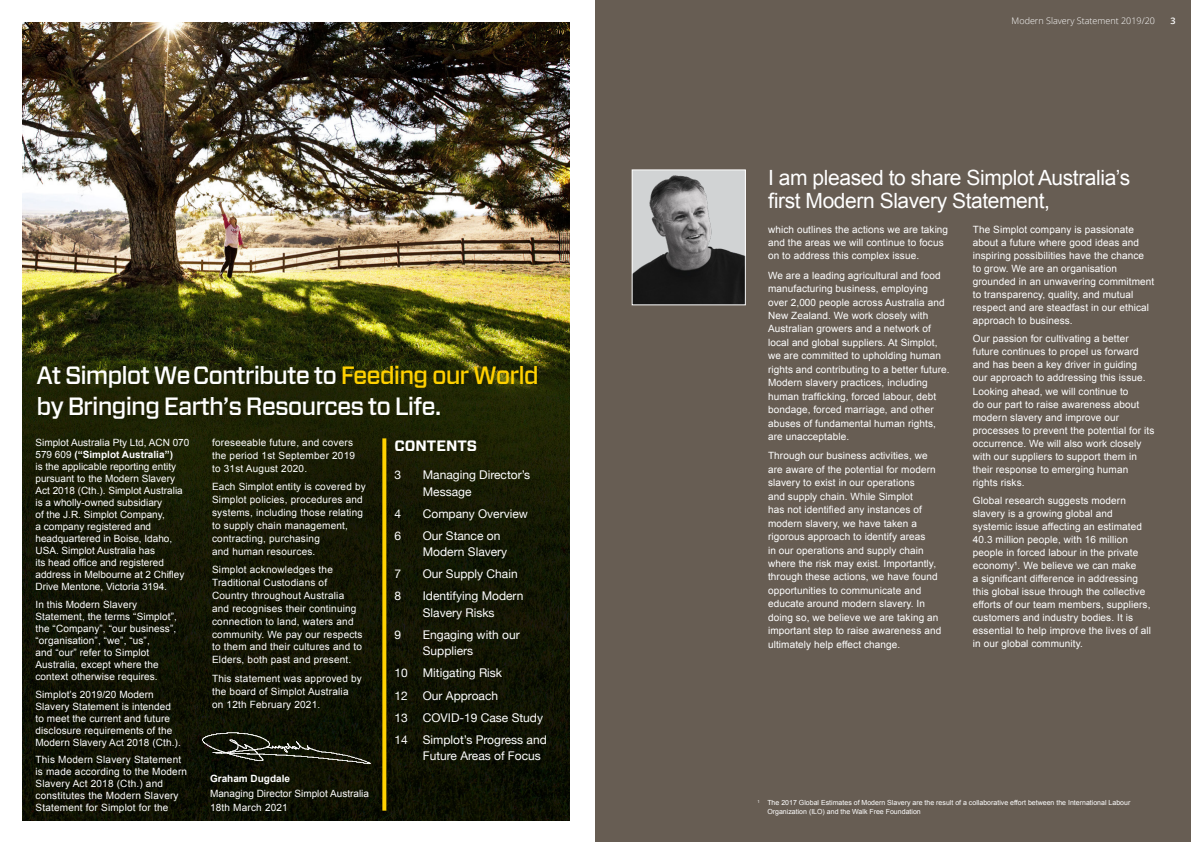
<style>
.page{position:relative;width:1191px;height:842px;background:#fff}
.page>*{position:absolute;margin:0;border:0;box-sizing:border-box;transform-origin:0 0}
.t1{font:500 25px/30.9px "Forza";letter-spacing:-.04em;color:#fff}
.t2{font:21px/23px "Arial";letter-spacing:-.02em;color:#fff}
.t3{font:700 15px "Forza";color:#fff}
.t4{font:12px/16.4px "Helvetica Neue";color:#fff}
.t5{font:10px/13px "Arial";letter-spacing:.01em;color:#fff}
.t6{font:700 10px "Arial";color:#fff}
.t7{font:300 9px "Open Sans";color:#fff}
.t8{font:600 9px "Open Sans";color:#fff}
.t9{font:7px/9px "Arial";color:#fff}
.s1{color:#ffd100}
.s2{font-weight:700}
</style>
<div class="page">
<div style="left:595px;top:0;width:596px;height:842px;background:#675d53"></div>
<img style="left:23px;top:23px;width:546px;height:797px">
<svg style="left:382px;top:438px;width:4px;height:373px"></svg>
<div style="left:632px;top:170px;width:113px;height:135px;background:#d1d3d4"></div>
<img style="left:634px;top:176px;width:109px;height:127px">
<div style="left:632px;top:170px;width:113px;height:135px;border:1px solid #fff"></div>
<img style="left:200px;top:726px;width:171px;height:43px">
<h1 class="t1" style="left:36px;top:360px;width:504px">At Simplot We Contribute to <span class="s1">Feeding our World </span>by Bringing Earth’s Resources to Life.</h1>
<h3 class="t3" style="left:394px;top:436px;width:84px">CONTENTS</h3>
<p class="t4" style="left:394px;top:467px;width:8px">3</p>
<p class="t4" style="left:423px;top:467px;width:109px">Managing Director’s<br>Message</p>
<p class="t4" style="left:394px;top:506px;width:8px">4</p>
<p class="t4" style="left:423px;top:506px;width:107px">Company Overview</p>
<p class="t4" style="left:394px;top:528px;width:8px">6</p>
<p class="t4" style="left:423px;top:528px;width:86px">Our Stance on<br>Modern Slavery</p>
<p class="t4" style="left:394px;top:566px;width:8px">7</p>
<p class="t4" style="left:423px;top:566px;width:96px">Our Supply Chain</p>
<p class="t4" style="left:394px;top:589px;width:8px">8</p>
<p class="t4" style="left:423px;top:589px;width:102px">Identifying Modern<br>Slavery Risks</p>
<p class="t4" style="left:394px;top:627px;width:8px">9</p>
<p class="t4" style="left:423px;top:627px;width:98px">Engaging with our<br>Suppliers</p>
<p class="t4" style="left:394px;top:666px;width:15px">10</p>
<p class="t4" style="left:423px;top:666px;width:81px">Mitigating Risk</p>
<p class="t4" style="left:394px;top:688px;width:15px">12</p>
<p class="t4" style="left:423px;top:688px;width:77px">Our Approach</p>
<p class="t4" style="left:394px;top:710px;width:15px">13</p>
<p class="t4" style="left:423px;top:710px;width:122px">COVID-19 Case Study</p>
<p class="t4" style="left:394px;top:732px;width:15px">14</p>
<p class="t4" style="left:423px;top:732px;width:126px">Simplot’s Progress and<br>Future Areas of Focus</p>
<p class="t5" style="left:35px;top:436px;width:155px;line-height:12px">Simplot Australia Pty Ltd, ACN 070<br>579 609 <span class="s2">(“Simplot Australia”)<br></span>is the applicable reporting entity pursuant to the Modern Slavery<br>Act 2018 (Cth.). Simplot Australia is a wholly-owned subsidiary<br>of the J.R. Simplot Company,<br>a company registered and headquartered in Boise, Idaho,<br>USA. Simplot Australia has<br>its head office and registered address in Melbourne at 2 Chifley<br>Drive Mentone, Victoria 3194.</p>
<p class="t5" style="left:35px;top:598px;width:143px;line-height:12px">In this Modern Slavery<br>Statement, the terms “Simplot”, the “Company”, “our business”, “organisation”, “we”, “us”,<br>and “our” refer to Simplot<br>Australia, except where the context otherwise requires.</p>
<p class="t5" style="left:35px;top:688px;width:147px;line-height:12px">Simplot’s 2019/20 Modern<br>Slavery Statement is intended to meet the current and future disclosure requirements of the<br>Modern Slavery Act 2018 (Cth.).</p>
<p class="t5" style="left:35px;top:754px;width:153px;line-height:12px">This Modern Slavery Statement is made according to the Modern<br>Slavery Act 2018 (Cth.) and constitutes the Modern Slavery<br>Statement for Simplot for the</p>
<p class="t5" style="left:212px;top:436px;width:144px">foreseeable future, and covers the period 1st September 2019 to 31st August 2020.</p>
<p class="t5" style="left:212px;top:480px;width:155px">Each Simplot entity is covered by<br>Simplot policies, procedures and systems, including those relating to supply chain management, contracting, purchasing<br>and human resources.</p>
<p class="t5" style="left:212px;top:563px;width:152px">Simplot acknowledges the<br>Traditional Custodians of<br>Country throughout Australia and recognises their continuing connection to land, waters and community. We pay our respects to them and their cultures and to<br>Elders, both past and present.</p>
<p class="t5" style="left:212px;top:672px;width:151px">This statement was approved by the board of Simplot Australia on 12th February 2021.</p>
<p class="t6" style="left:210px;top:772px;width:82px">Graham Dugdale</p>
<p class="t5" style="left:210px;top:786px;width:160px;line-height:14.7px">Managing Director Simplot Australia<br>18th March 2021</p>
<p class="t7" style="left:1011px;top:14px;width:145px">Modern Slavery Statement 2019/20</p>
<p class="t8" style="left:1170px;top:14px;width:7px">3</p>
<h2 class="t2" style="left:768px;top:167px;width:364px">I am pleased to share Simplot Australia’s first Modern Slavery Statement,</h2>
<p class="t5" style="left:768px;top:222px;width:182px;line-height:13.5px">which outlines the actions we are taking and the areas we will continue to focus on to address this complex issue.</p>
<p class="t5" style="left:768px;top:268px;width:183px;line-height:13.5px">We are a leading agricultural and food manufacturing business, employing over 2,000 people across Australia and New Zealand. We work closely with Australian growers and a network of local and global suppliers. At Simplot, we are committed to upholding human rights and contributing to a better future.<br>Modern slavery practices, including human trafficking, forced labour, debt bondage, forced marriage, and other abuses of fundamental human rights, are unacceptable.</p>
<p class="t5" style="left:768px;top:449px;width:175px;line-height:13.5px">Through our business activities, we are aware of the potential for modern slavery to exist in our operations<br>and supply chain. While Simplot<br>has not identified any instances of modern slavery, we have taken a rigorous approach to identify areas<br>in our operations and supply chain where the risk may exist. Importantly, through these actions, we have found opportunities to communicate and educate around modern slavery. In doing so, we believe we are taking an important step to raise awareness and ultimately help effect change.</p>
<p class="t5" style="left:972px;top:223px;width:183px">The Simplot company is passionate about a future where good ideas and inspiring possibilities have the chance to grow. We are an organisation grounded in an unwavering commitment to transparency, quality, and mutual respect and are steadfast in our ethical approach to business.</p>
<p class="t5" style="left:972px;top:333px;width:183px">Our passion for cultivating a better future continues to propel us forward and has been a key driver in guiding<br>our approach to addressing this issue.<br>Looking ahead, we will continue to<br>do our part to raise awareness about modern slavery and improve our processes to prevent the potential for its occurrence. We will also work closely with our suppliers to support them in their response to emerging human rights risks.</p>
<p class="t5" style="left:972px;top:494px;width:180px">Global research suggests modern slavery is a growing global and systemic issue affecting an estimated 40.3 million people, with 16 million people in forced labour in the private economy¹. We believe we can make<br>a significant difference in addressing this global issue through the collective efforts of our team members, suppliers, customers and industry bodies. It is essential to help improve the lives of all in our global community.</p>
<p class="t9" style="left:767px;top:798px;width:364px;text-indent:-10px"><sup>1</sup> The 2017 Global Estimates of Modern Slavery are the result of a collaborative effort between the International Labour<br>Organization (ILO) and the Walk Free Foundation</p>
</div>
